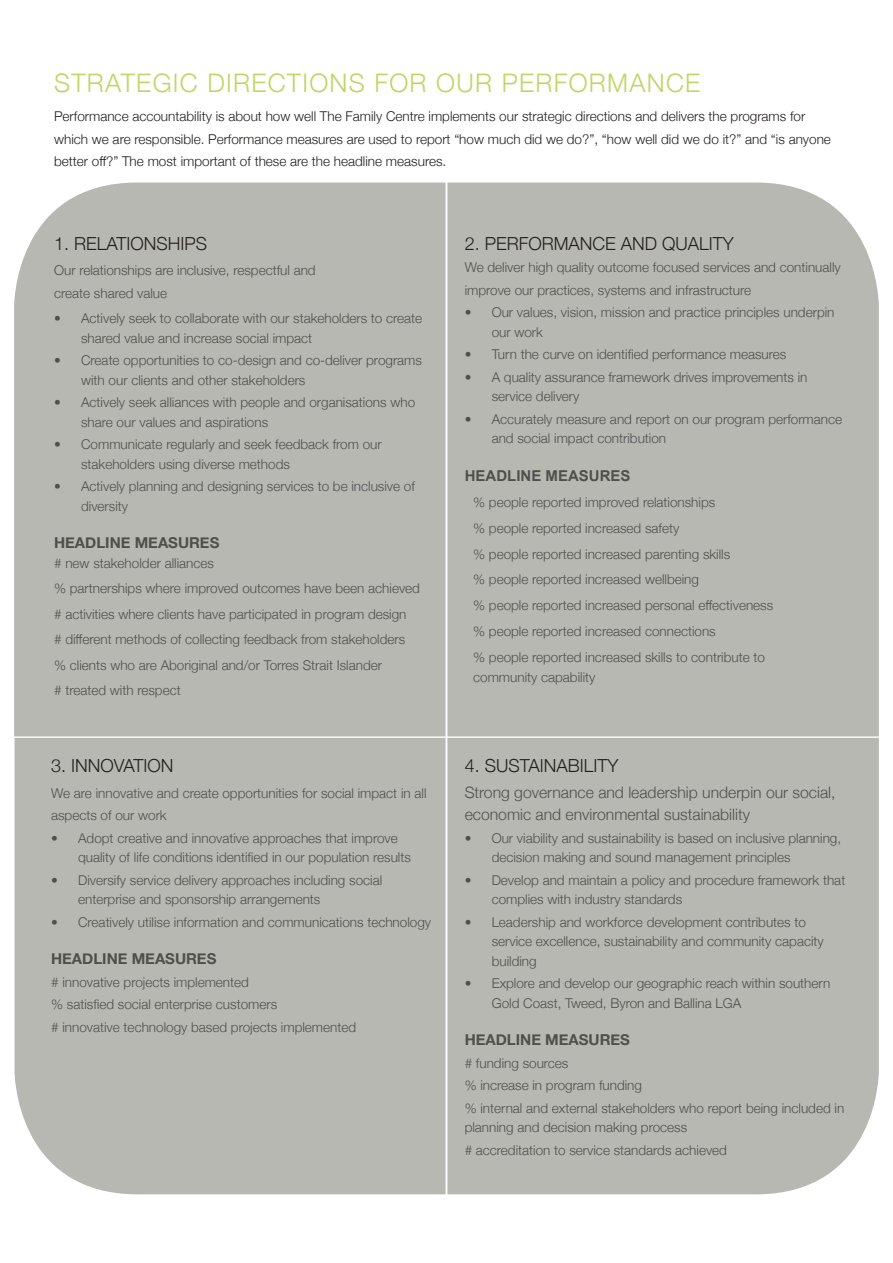
<style>
.page{position:relative;width:893px;height:1263px;background:#fff}
.page>*{position:absolute;margin:0;border:0;box-sizing:border-box;transform-origin:0 0}
.t1{font:300 25.5px "Helvetica Neue";letter-spacing:.05em;color:#c3d364}
.t2{font:300 18px "Helvetica Neue";color:#231f20}
.t3{font:300 15.75px/22.5px "Helvetica Neue";color:#4f504e}
.t4{font:700 15px "Helvetica Neue";color:#4f504e}
.t5{font:700 15px "Arial";color:#4f504e}
.t6{font:300 13.5px/19.5px "Helvetica Neue";color:#4f504e}
.t7{font:300 13.5px/22.5px "Helvetica Neue";color:#231f20}
</style>
<div class="page">
<div style="left:14px;top:182px;width:432px;height:554px;background:#b7b8b2"></div>
<div style="left:447px;top:182px;width:432px;height:554px;background:#b7b8b2"></div>
<div style="left:15px;top:738px;width:431px;height:456px;background:#b7b8b2"></div>
<div style="left:447px;top:738px;width:432px;height:456px;background:#b7b8b2"></div>
<p class="t1" style="left:54px;top:63px;width:648px">STRATEGIC DIRECTIONS FOR OUR PERFORMANCE</p>
<p class="t7" style="left:54px;top:104px;width:778px">Performance accountability is about how well The Family Centre implements our strategic directions and delivers the programs for which we are responsible. Performance measures are used to report “how much did we do?”, “how well did we do it?” and “is anyone better off?” The most important of these are the headline measures.</p>
<p class="t2" style="left:54px;top:229px;width:155px">1. RELATIONSHIPS</p>
<p class="t6" style="left:54px;top:258px;width:263px;line-height:22.5px">Our relationships are inclusive, respectful and create shared value</p>
<p class="t6" style="left:81px;top:308px;width:343px;text-indent:-27px">• Actively seek to collaborate with our stakeholders to create shared value and increase social impact</p>
<p class="t6" style="left:81px;top:350px;width:342px;text-indent:-27px">• Create opportunities to co-design and co-deliver programs with our clients and other stakeholders</p>
<p class="t6" style="left:81px;top:392px;width:336px;text-indent:-27px">• Actively seek alliances with people and organisations who share our values and aspirations</p>
<p class="t6" style="left:81px;top:434px;width:302px;text-indent:-27px">• Communicate regularly and seek feedback from our stakeholders using diverse methods</p>
<p class="t6" style="left:81px;top:476px;width:335px;text-indent:-27px">• Actively planning and designing services to be inclusive of diversity</p>
<p class="t4" style="left:54px;top:531px;width:167px">HEADLINE MEASURES</p>
<p class="t6" style="left:54px;top:552px;width:161px"># new stakeholder alliances</p>
<p class="t6" style="left:54px;top:578px;width:367px">% partnerships where improved outcomes have been achieved</p>
<p class="t6" style="left:54px;top:603px;width:354px"># activities where clients have participated in program design</p>
<p class="t6" style="left:54px;top:629px;width:353px"># different methods of collecting feedback from stakeholders</p>
<p class="t6" style="left:54px;top:654px;width:329px">% clients who are Aboriginal and/or Torres Strait Islander</p>
<p class="t6" style="left:54px;top:680px;width:128px"># treated with respect</p>
<p class="t2" style="left:51px;top:751px;width:124px">3. INNOVATION</p>
<p class="t6" style="left:51px;top:781px;width:377px;line-height:22.5px">We are innovative and create opportunities for social impact in all aspects of our work</p>
<p class="t6" style="left:78px;top:827px;width:334px;text-indent:-27px">• Adopt creative and innovative approaches that improve quality of life conditions identified in our population results</p>
<p class="t6" style="left:78px;top:869px;width:306px;text-indent:-27px">• Diversify service delivery approaches including social enterprise and sponsorship arrangements</p>
<p class="t6" style="left:51px;top:911px;width:381px">• Creatively utilise information and communications technology</p>
<p class="t4" style="left:51px;top:947px;width:167px">HEADLINE MEASURES</p>
<p class="t6" style="left:51px;top:971px;width:199px"># innovative projects implemented</p>
<p class="t6" style="left:51px;top:994px;width:228px">% satisfied social enterprise customers</p>
<p class="t6" style="left:51px;top:1016px;width:307px"># innovative technology based projects implemented</p>
<p class="t2" style="left:465px;top:229px;width:271px">2. PERFORMANCE AND QUALITY</p>
<p class="t6" style="left:465px;top:255px;width:378px;line-height:22.5px">We deliver high quality outcome focused services and continually improve our practices, systems and infrastructure</p>
<p class="t6" style="left:492px;top:302px;width:344px;text-indent:-27px">• Our values, vision, mission and practice principles underpin our work</p>
<p class="t6" style="left:465px;top:344px;width:323px">• Turn the curve on identified performance measures</p>
<p class="t6" style="left:492px;top:366px;width:317px;text-indent:-27px">• A quality assurance framework drives improvements in service delivery</p>
<p class="t6" style="left:492px;top:408px;width:352px;text-indent:-27px">• Accurately measure and report on our program performance and social impact contribution</p>
<p class="t5" style="left:465px;top:466px;width:167px">HEADLINE MEASURES</p>
<p class="t6" style="left:473px;top:491px;width:244px">% people reported improved relationships</p>
<p class="t6" style="left:473px;top:517px;width:208px">% people reported increased safety</p>
<p class="t6" style="left:473px;top:543px;width:259px">% people reported increased parenting skills</p>
<p class="t6" style="left:473px;top:569px;width:227px">% people reported increased wellbeing</p>
<p class="t6" style="left:473px;top:595px;width:302px">% people reported increased personal effectiveness</p>
<p class="t6" style="left:473px;top:621px;width:244px">% people reported increased connections</p>
<p class="t6" style="left:473px;top:647px;width:293px">% people reported increased skills to contribute to community capability</p>
<p class="t2" style="left:465px;top:751px;width:155px">4. SUSTAINABILITY</p>
<p class="t3" style="left:465px;top:780px;width:372px">Strong governance and leadership underpin our social, economic and environmental sustainability</p>
<p class="t6" style="left:492px;top:827px;width:351px;text-indent:-27px">• Our viability and sustainability is based on inclusive planning, decision making and sound management principles</p>
<p class="t6" style="left:492px;top:869px;width:355px;text-indent:-27px">• Develop and maintain a policy and procedure framework that complies with industry standards</p>
<p class="t6" style="left:492px;top:911px;width:334px;text-indent:-27px">• Leadership and workforce development contributes to service excellence, sustainability and community capacity building</p>
<p class="t6" style="left:492px;top:973px;width:340px;text-indent:-27px">• Explore and develop our geographic reach within southern<br>Gold Coast, Tweed, Byron and Ballina LGA</p>
<p class="t4" style="left:465px;top:1028px;width:167px">HEADLINE MEASURES</p>
<p class="t6" style="left:465px;top:1052px;width:105px"># funding sources</p>
<p class="t6" style="left:465px;top:1075px;width:179px">% increase in program funding</p>
<p class="t6" style="left:465px;top:1097px;width:381px">% internal and external stakeholders who report being included in planning and decision making process</p>
<p class="t6" style="left:465px;top:1139px;width:264px"># accreditation to service standards achieved</p>
</div>
